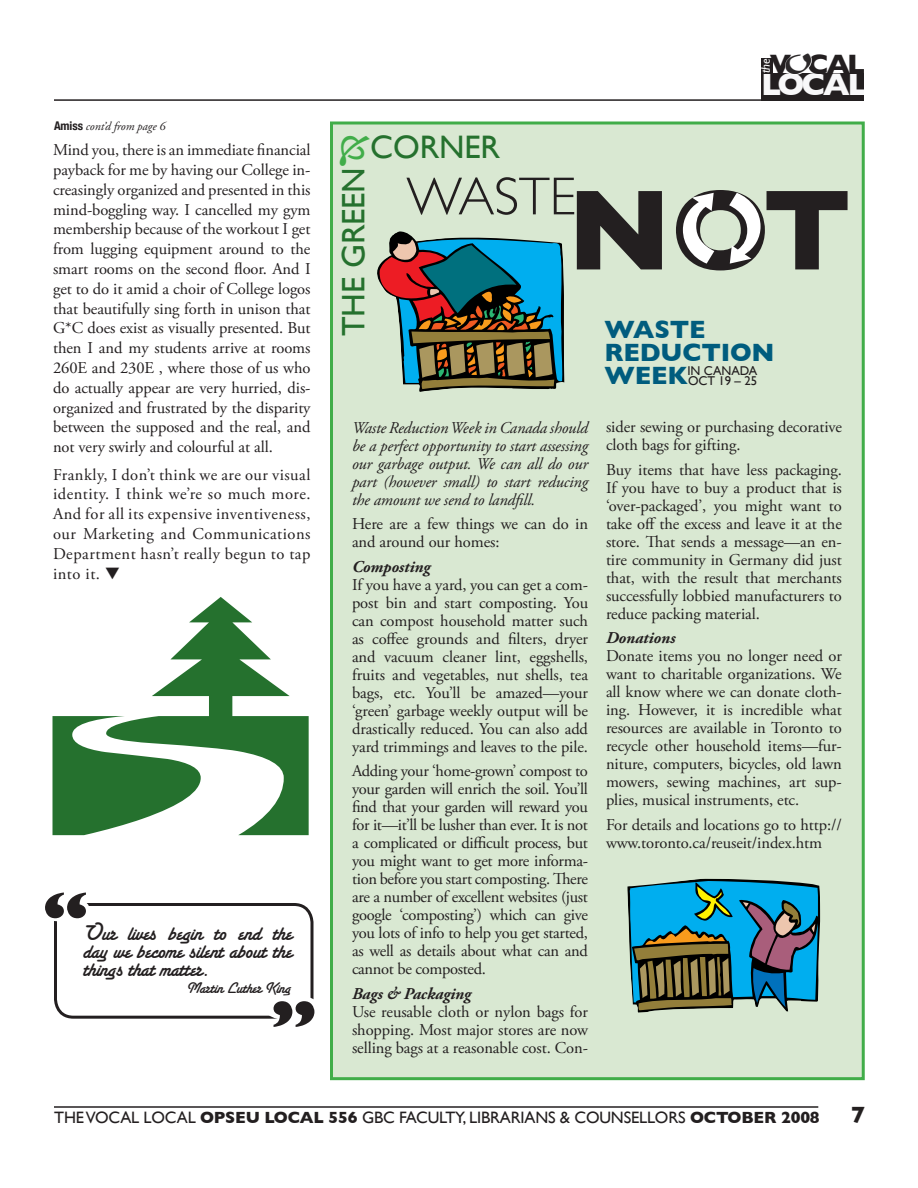
<style>
.page{position:relative;width:918px;height:1188px;background:#fff}
.page>*{position:absolute;margin:0;border:0;box-sizing:border-box;transform-origin:0 0}
.t1{font:700 115.8px "Gill Sans";color:#231f20}
.t2{font:700 69.9px "Gill Sans";color:#231f20;scale:1.17 1}
.t3{font:300 53.7px "Gill Sans";letter-spacing:-.005em;color:#231f20}
.t4{font:32.55px "Gill Sans";letter-spacing:-.005em;color:#25712e}
.t5{font:700 31.95px "Gill Sans";letter-spacing:-.08em;color:#f8f8f9}
.t6{font:700 28.65px "Gill Sans";color:#231f20}
.t7{font:700 25.5px/22.8px "Gill Sans";letter-spacing:-.005em;color:#005c7e}
.t8{font:700 24px "Gill Sans";color:#231f20}
.t9{font:22.5px/18px "Santa Fe Let Plain";letter-spacing:-.005em;color:#231f20;text-align:justify}
.t10{font:16.5px/18px "Adobe Garamond Pro";letter-spacing:-.005em;color:#231f20;text-align:justify}
.t11{font:italic 16.5px/18px "Adobe Garamond Pro";letter-spacing:-.01em;color:#231f20;text-align:justify}
.t12{font:16.5px "Gill Sans";letter-spacing:-.01em;color:#231f20}
.t13{font:italic 700 16.5px "Adobe Garamond Pro";letter-spacing:-.005em;color:#231f20}
.t14{font:16.5px "Santa Fe Let Plain";letter-spacing:-.005em;color:#231f20}
.t15{font:12.75px/9.6px "Gill Sans";letter-spacing:-.005em;color:#231f20;text-align:right}
.t16{font:italic 12.6px "Gill Sans";color:#fff}
.t17{font:italic 12px "Adobe Garamond Pro";letter-spacing:-.005em;color:#231f20}
.s1{font-family:"Helvetica Neue";font-weight:700;font-style:normal;font-stretch:condensed}
.s2{font-size:27px}
.s3{font-weight:700;font-size:25.5px;color:#005c7e}
.s4{font-weight:700}
</style>
<div class="page">
<div style="left:761px;top:73px;width:108px;height:28px;background:#231f20"></div>
<div style="left:761px;top:58px;width:12px;height:15px;background:#231f20"></div>
<div style="left:864px;top:68px;width:12px;height:34px;background:#fff"></div>
<hr style="left:54px;top:99px;width:708px;height:2px;background:#231f20">
<hr style="left:54px;top:1106px;width:764px;height:2px;background:#231f20">
<div style="left:332px;top:123px;width:531px;height:956px;background:#d9e8d2"></div>
<div style="left:330px;top:122px;width:535px;height:958px;border:3px solid #41ad49"></div>
<div style="left:54px;top:903px;width:260px;height:116px;border:3px solid #231f20;border-radius:18px"></div>
<div style="left:32px;top:896px;width:57px;height:25px;background:#fff;border-radius:50%"></div>
<div style="left:264px;top:995px;width:57px;height:26px;background:#fff;border-radius:50%"></div>
<svg style="left:627px;top:879px;width:194px;height:134px;background:#41828f"></svg>
<svg style="left:377px;top:231px;width:188px;height:161px"></svg>
<p class="t17" style="left:54px;top:121px;width:113px"><span class="s1">Amiss</span> cont’d from page 6</p>
<p class="t10" style="left:53px;top:141px;width:259px;line-height:19.8px">Mind you, there is an immediate financial payback for me by having our College in&shy;creasingly organized and presented in this mind-boggling way. I cancelled my gym membership because of the workout I get from lugging equipment around to the smart rooms on the second floor. And I get to do it amid a choir of College logos that beautifully sing forth in unison that G*C does exist as visually presented. But then I and my students arrive at rooms 260E and 230E , where those of us who do actually appear are very hurried, dis&shy;organized and frustrated by the disparity between the supposed and the real, and not very swirly and colourful at all.</p>
<p class="t10" style="left:53px;top:466px;width:259px;line-height:19.8px">Frankly, I don’t think we are our visual identity. I think we’re so much more.<br>And for all its expensive inventiveness, our Marketing and Communications Department hasn’t really begun to tap into it. ▼</p>
<h2 class="t2" style="left:42px;top:876px;width:41px">“</h2>
<h3 class="t9" style="left:83px;top:930px;width:210px"><span class="s2">O</span>ur lives begin to end the day we become silent about the things that matter.</h3>
<p class="t14" style="left:187px;top:982px;width:106px">Martin Luther King</p>
<h2 class="t2" style="left:317px;top:1044px;width:41px;rotate:-180deg">“</h2>
<h3 class="t4" style="left:370px;top:128px;width:131px">CORNER</h3>
<p class="t16" style="left:758px;top:73px;width:16px;rotate:-90deg">the</p>
<h3 class="t6" style="left:785px;top:47px;width:82px"><sup>O</sup>CAL</h3>
<h3 class="t6" style="left:770px;top:47px;width:23px">V</h3>
<h3 class="t5" style="left:761px;top:66px;width:108px">LOCAL</h3>
<h3 class="t4" style="left:335px;top:336px;width:170px;rotate:-90deg">THE GREEN</h3>
<h3 class="t3" style="left:406px;top:166px;width:171px">WASTE</h3>
<h1 class="t1" style="left:567px;top:163px;width:286px">NOT</h1>
<h3 class="t7" style="left:604px;top:318px;width:172px">WASTE<br>REDUCTION</h3>
<p class="t15" style="left:604px;top:366px;width:154px"><span class="s3">WEEK</span>IN CANADA<br>OCT 19 – 25</p>
<p class="t11" style="left:352px;top:420px;width:237px">Waste Reduction Week in Canada should be a perfect opportunity to start assessing our garbage output. We can all do our part (however small) to start reducing the amount we send to landfill.</p>
<p class="t10" style="left:352px;top:516px;width:238px">Here are a few things we can do in and around our homes:</p>
<p class="t13" style="left:352px;top:560px;width:80px">Composting</p>
<p class="t10" style="left:352px;top:577px;width:238px">If you have a yard, you can get a com&shy;post bin and start composting. You can compost household matter such as coffee grounds and filters, dryer and vacuum cleaner lint, eggshells, fruits and vegetables, nut shells, tea bags, etc. You’ll be amazed—your ‘green’ garbage weekly output will be drastically reduced. You can also add yard trimmings and leaves to the pile.</p>
<p class="t10" style="left:352px;top:763px;width:237px">Adding your ‘home-grown’ compost to your garden will enrich the soil. You’ll find that your garden will reward you for it—it’ll be lusher than ever. It is not a complicated or difficult process, but you might want to get more informa&shy;tion before you start composting. There are a number of excellent websites (just google ‘composting’) which can give you lots of info to help you get started, as well as details about what can and cannot be composted.</p>
<p class="t13" style="left:352px;top:987px;width:120px">Bags &amp; Packaging</p>
<p class="t10" style="left:352px;top:1004px;width:238px">Use reusable cloth or nylon bags for shopping. Most major stores are now selling bags at a reasonable cost. Con-</p>
<p class="t10" style="left:606px;top:419px;width:238px">sider sewing or purchasing decorative cloth bags for gifting.</p>
<p class="t10" style="left:606px;top:462px;width:237px">Buy items that have less packaging.<br>If you have to buy a product that is ‘over-packaged’, you might want to take off the excess and leave it at the store. That sends a message—an en&shy;tire community in Germany did just that, with the result that merchants successfully lobbied manufacturers to reduce packing material.</p>
<p class="t13" style="left:606px;top:631px;width:71px">Donations</p>
<p class="t10" style="left:606px;top:648px;width:237px">Donate items you no longer need or want to charitable organizations. We all know where we can donate cloth&shy;ing. However, it is incredible what resources are available in Toronto to recycle other household items—fur&shy;niture, computers, bicycles, old lawn mowers, sewing machines, art sup&shy;plies, musical instruments, etc.</p>
<p class="t10" style="left:606px;top:817px;width:237px">For details and locations go to http:// www.toronto.ca/reuseit/index.htm</p>
<p class="t12" style="left:54px;top:1108px;width:767px">THE VOCAL LOCAL <span class="s4">OPSEU LOCAL 556</span> GBC FACULTY, LIBRARIANS &amp; COUNSELLORS <span class="s4">OCTOBER 2008</span></p>
<h3 class="t8" style="left:851px;top:1101px;width:16px">7</h3>
</div>
